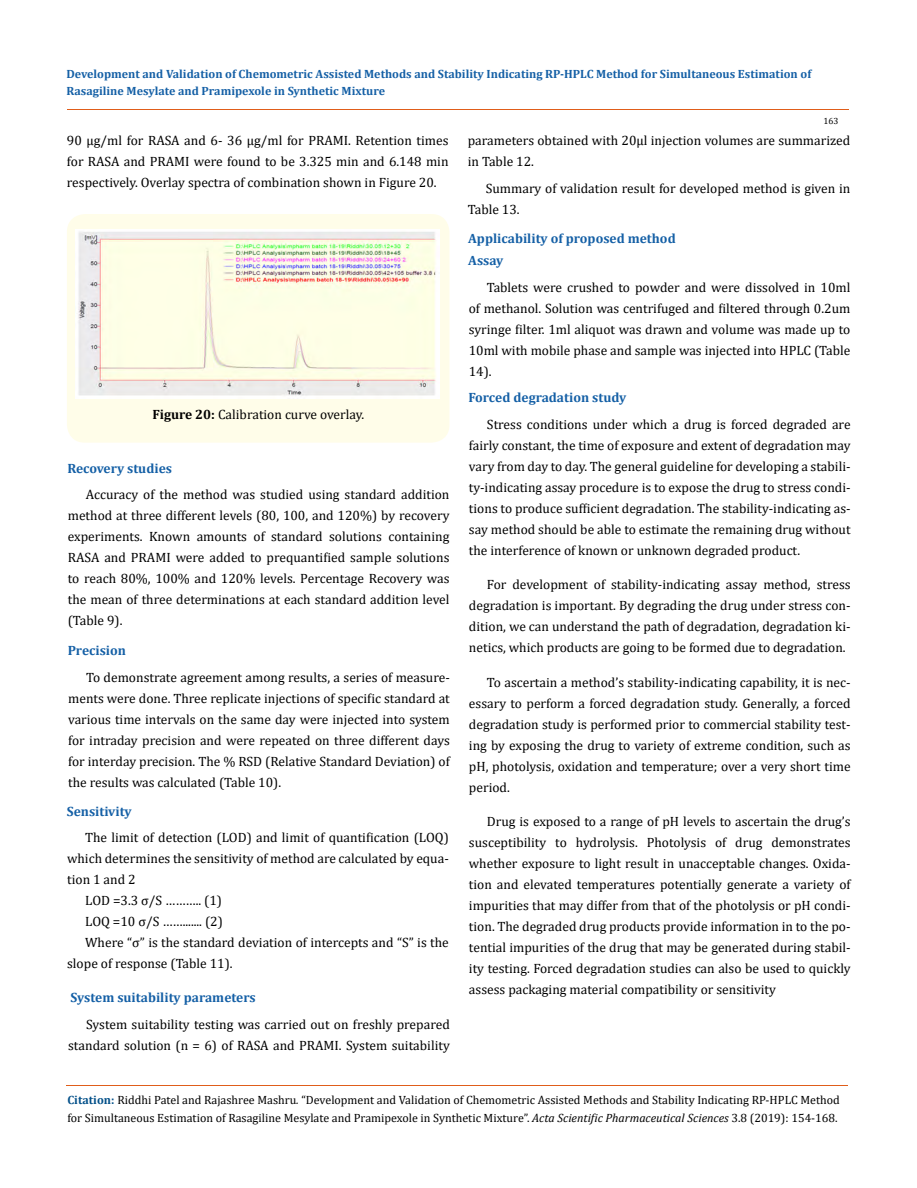
<style>
.page{position:relative;width:917px;height:1188px;background:#fff}
.page>*{position:absolute;margin:0;border:0;box-sizing:border-box;transform-origin:0 0}
.t1{font:13.5px/21px "Cambria";color:#000;text-align:justify}
.t2{font:700 13.5px/22.4px "Cambria";color:#1560a6}
.t3{font:12px/18px "Cambria";color:#000}
.t4{font:700 12px/16.5px "Cambria";color:#1560a6}
.t5{font:9px "Cambria";color:#000}
.s1{font-weight:700}
.s2{font-weight:700;color:#035089}
.s3{font-style:italic}
</style>
<div class="page">
<hr style="left:66px;top:1085px;width:781px;height:1px;background:#e05d1a">
<hr style="left:67px;top:110px;width:781px;height:1px;background:#e05d1a">
<div style="left:67px;top:214px;width:382px;height:229px;background:#fffde9;border-radius:18px"></div>
<img style="left:75px;top:229px;width:364px;height:169px">
<p class="t4" style="left:66px;top:65px;width:746px">Development and Validation of Chemometric Assisted Methods and Stability Indicating RP-HPLC Method for Simultaneous Estimation of<br>Rasagiline Mesylate and Pramipexole in Synthetic Mixture</p>
<p class="t1" style="left:67px;top:130px;width:383px">90 μg/ml for RASA and 6- 36 μg/ml for PRAMI. Retention times for RASA and PRAMI were found to be 3.325 min and 6.148 min respectively. Overlay spectra of combination shown in Figure 20.</p>
<p class="t5" style="left:823px;top:116px;width:16px">163</p>
<p class="t1" style="left:468px;top:130px;width:384px">parameters obtained with 20μl injection volumes are summarized in Table 12.</p>
<p class="t1" style="left:468px;top:178px;width:384px;text-indent:18px">Summary of validation result for developed method is given in<br>Table 13.</p>
<p class="t2" style="left:468px;top:227px;width:209px">Applicability of proposed method<br>Assay</p>
<p class="t1" style="left:468px;top:276px;width:383px;text-indent:18px">Tablets were crushed to powder and were dissolved in 10ml of methanol. Solution was centrifuged and filtered through 0.2um syringe filter. 1ml aliquot was drawn and volume was made up to 10ml with mobile phase and sample was injected into HPLC (Table 14).</p>
<p class="t1" style="left:152px;top:404px;width:213px"><span class="s1">Figure 20:</span> Calibration curve overlay.</p>
<p class="t2" style="left:67px;top:456px;width:106px">Recovery studies</p>
<p class="t1" style="left:68px;top:484px;width:383px;text-indent:18px">Accuracy of the method was studied using standard addition method at three different levels (80, 100, and 120%) by recovery experiments. Known amounts of standard solutions containing RASA and PRAMI were added to prequantified sample solutions to reach 80%, 100% and 120% levels. Percentage Recovery was the mean of three determinations at each standard addition level (Table 9).</p>
<p class="t2" style="left:68px;top:639px;width:60px">Precision</p>
<p class="t1" style="left:68px;top:666px;width:383px;text-indent:18px">To demonstrate agreement among results, a series of measure&shy;ments were done. Three replicate injections of specific standard at various time intervals on the same day were injected into system for intraday precision and were repeated on three different days for interday precision. The % RSD (Relative Standard Deviation) of the results was calculated (Table 10).</p>
<p class="t2" style="left:67px;top:799px;width:67px">Sensitivity</p>
<p class="t1" style="left:85px;top:827px;width:365px">The limit of detection (LOD) and limit of quantification (LOQ)</p>
<p class="t1" style="left:67px;top:848px;width:383px">which determines the sensitivity of method are calculated by equa-</p>
<p class="t1" style="left:67px;top:869px;width:70px">tion 1 and 2</p>
<p class="t1" style="left:85px;top:890px;width:138px">LOD =3.3 σ/S ……….. (1)</p>
<p class="t1" style="left:85px;top:911px;width:139px">LOQ =10 σ/S ……....... (2)</p>
<p class="t1" style="left:85px;top:932px;width:365px">Where “σ” is the standard deviation of intercepts and “S” is the</p>
<p class="t1" style="left:67px;top:953px;width:167px">slope of response (Table 11).</p>
<p class="t2" style="left:71px;top:986px;width:187px">System suitability parameters</p>
<p class="t1" style="left:68px;top:1014px;width:383px;text-align:right">System suitability testing was carried out on freshly prepared standard solution (n = 6) of RASA and PRAMI. System suitability</p>
<p class="t2" style="left:468px;top:386px;width:159px">Forced degradation study</p>
<p class="t1" style="left:469px;top:413px;width:383px;text-indent:18px">Stress conditions under which a drug is forced degraded are fairly constant, the time of exposure and extent of degradation may vary from day to day. The general guideline for developing a stabili&shy;ty-indicating assay procedure is to expose the drug to stress condi&shy;tions to produce sufficient degradation. The stability-indicating as&shy;say method should be able to estimate the remaining drug without the interference of known or unknown degraded product.</p>
<p class="t1" style="left:469px;top:574px;width:383px;text-indent:18px">For development of stability-indicating assay method, stress degradation is important. By degrading the drug under stress con&shy;dition, we can understand the path of degradation, degradation ki&shy;netics, which products are going to be formed due to degradation.</p>
<p class="t1" style="left:469px;top:671px;width:383px;text-indent:18px">To ascertain a method’s stability-indicating capability, it is nec&shy;essary to perform a forced degradation study. Generally, a forced degradation study is performed prior to commercial stability test&shy;ing by exposing the drug to variety of extreme condition, such as pH, photolysis, oxidation and temperature; over a very short time period.</p>
<p class="t1" style="left:469px;top:811px;width:383px;text-indent:18px">Drug is exposed to a range of pH levels to ascertain the drug’s susceptibility to hydrolysis. Photolysis of drug demonstrates whether exposure to light result in unacceptable changes. Oxida&shy;tion and elevated temperatures potentially generate a variety of impurities that may differ from that of the photolysis or pH condi&shy;tion. The degraded drug products provide information in to the po&shy;tential impurities of the drug that may be generated during stabil&shy;ity testing. Forced degradation studies can also be used to quickly assess packaging material compatibility or sensitivity</p>
<p class="t3" style="left:67px;top:1090px;width:773px"><span class="s2">Citation:</span> Riddhi Patel and Rajashree Mashru<span class="s3">.</span> “Development and Validation of Chemometric Assisted Methods and Stability Indicating RP-HPLC Method for Simultaneous Estimation of Rasagiline Mesylate and Pramipexole in Synthetic Mixture”. <span class="s3">Acta Scientific Pharmaceutical Sciences</span> 3.8 (2019): 154-168.</p>
</div>
